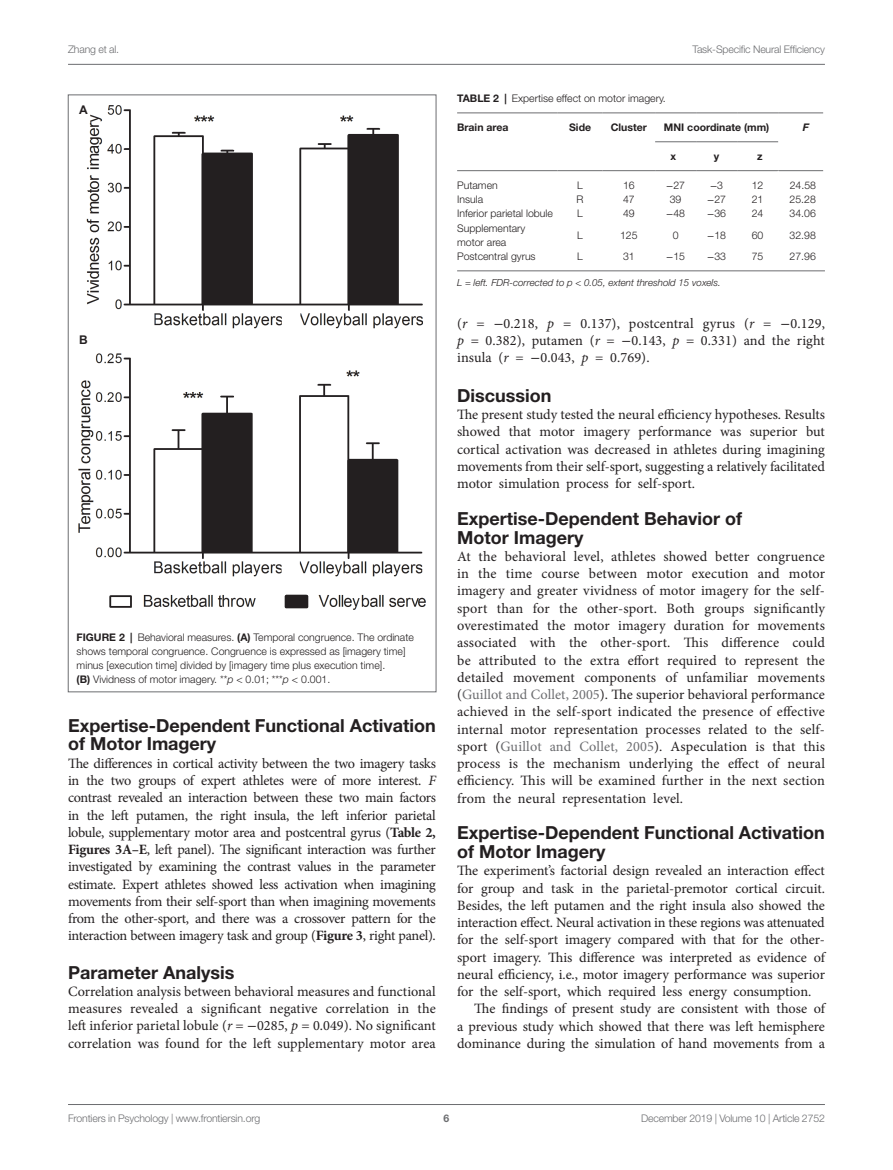
<style>
.page{position:relative;width:893px;height:1170px;background:#fff}
.page>*{position:absolute;margin:0;border:0;box-sizing:border-box;transform-origin:0 0}
.HEAD_2{font:700 18px/18.8px "Helvetica Neue LT Std";color:#231f20}
.TEXT_FLUSH{font:14.25px/17.2px "Minion Pro";color:#231f20;text-align:justify}
.TEXT{font:14.25px/17.2px "Minion Pro";letter-spacing:-.005em;color:#231f20;text-align:justify}
.t1{font:700 12px "Arial";color:#231f20}
.FIG_LEG{font:300 10.5px/14.2px "Helvetica Neue LT Std";color:#231f20}
.TB_TX{font:300 10.5px/14.2px "Helvetica Neue LT Std";color:#231f20}
.t2{font:300 10.5px "Helvetica Neue LT Std";letter-spacing:-.015em;color:#6c6d70}
.TT_NO_RULE{font:300 10.5px "Helvetica Neue LT Std";color:#231f20}
.TB_CH{font:700 10.5px "Helvetica Neue LT Std";color:#231f20}
.TB_STH{font:700 10.5px "Helvetica Neue LT Std";color:#231f20}
.TB_TX-2{font:10.5px "STIX General";color:#231f20}
.t3{font:700 10.5px "Helvetica Neue LT Std";color:#6c6d70}
.TB_CH-2{font:italic 700 10.5px "Helvetica Neue LT Std";color:#231f20}
.TFN{font:italic 300 9.75px "Helvetica Neue LT Std";color:#231f20}
.s1{font-weight:700}
.s2{font-style:italic}
.s3{font-family:"STIX General"}
.s4{font-family:"STIX General";font-weight:400}
.s5{font-family:"Helvetica Neue LT Std";font-weight:300}
.s6{color:#6c6d70}
</style>
<div class="page">
<hr style="left:68px;top:64px;width:757px;height:1px;background:#6c6d70">
<hr style="left:68px;top:1104px;width:757px;height:1px;background:#6c6d70">
<hr style="left:457px;top:270px;width:368px;height:1px;background:#6c6d70">
<hr style="left:558px;top:113px;width:45px;height:1px;background:#6c6d70">
<hr style="left:558px;top:170px;width:45px;height:1px;background:#6c6d70">
<hr style="left:603px;top:113px;width:52px;height:1px;background:#6c6d70">
<hr style="left:603px;top:170px;width:52px;height:1px;background:#6c6d70">
<hr style="left:655px;top:113px;width:41px;height:1px;background:#6c6d70">
<hr style="left:696px;top:113px;width:41px;height:1px;background:#6c6d70">
<hr style="left:737px;top:113px;width:41px;height:1px;background:#6c6d70">
<hr style="left:778px;top:113px;width:45px;height:1px;background:#6c6d70">
<hr style="left:778px;top:170px;width:45px;height:1px;background:#6c6d70">
<hr style="left:457px;top:113px;width:101px;height:1px;background:#6c6d70">
<hr style="left:457px;top:170px;width:101px;height:1px;background:#6c6d70">
<hr style="left:696px;top:141px;width:41px;height:1px;background:#6c6d70">
<hr style="left:696px;top:170px;width:41px;height:1px;background:#6c6d70">
<hr style="left:737px;top:141px;width:41px;height:1px;background:#6c6d70">
<hr style="left:737px;top:170px;width:41px;height:1px;background:#6c6d70">
<hr style="left:655px;top:141px;width:41px;height:1px;background:#6c6d70">
<hr style="left:655px;top:170px;width:41px;height:1px;background:#6c6d70">
<img style="left:78px;top:105px;width:348px;height:505px">
<p class="t2" style="left:68px;top:42px;width:53px">Zhang et al.</p>
<p class="t2" style="left:692px;top:42px;width:134px">Task-Specific Neural Efficiency</p>
<p class="t1" style="left:79px;top:102px;width:10px">A</p>
<p class="t1" style="left:79px;top:332px;width:10px">B</p>
<p class="FIG_LEG" style="left:77px;top:629px;width:339px"><span class="s1">FIGURE 2 |</span> Behavioral measures. <span class="s1">(A)</span> Temporal congruence. The ordinate shows temporal congruence. Congruence is expressed as [imagery time] minus [execution time] divided by [imagery time plus execution time].<br><span class="s1">(B)</span> Vividness of motor imagery. **<span class="s2">p</span> &lt; 0.01; ***<span class="s2">p</span> &lt; 0.001.</p>
<p class="HEAD_2" style="left:68px;top:715px;width:369px">Expertise-Dependent Functional Activation of Motor Imagery</p>
<p class="TEXT_FLUSH" style="left:68px;top:754px;width:369px">The differences in cortical activity between the two imagery tasks in the two groups of expert athletes were of more interest. <span class="s2">F </span>contrast revealed an interaction between these two main factors in the left putamen, the right insula, the left inferior parietal lobule, supplementary motor area and postcentral gyrus (<span class="s1">Table 2, Figures 3A–E</span>, left panel). The significant interaction was further investigated by examining the contrast values in the parameter estimate. Expert athletes showed less activation when imagining movements from their self-sport than when imagining movements from the other-sport, and there was a crossover pattern for the interaction between imagery task and group (<span class="s1">Figure 3</span>, right panel).</p>
<p class="HEAD_2" style="left:68px;top:962px;width:168px">Parameter Analysis</p>
<p class="TEXT_FLUSH" style="left:68px;top:982px;width:369px">Correlation analysis between behavioral measures and functional measures revealed a significant negative correlation in the left inferior parietal lobule (<span class="s2">r</span> = <span class="s3">−</span>0285, <span class="s2">p</span> = 0.049). No significant correlation was found for the left supplementary motor area</p>
<p class="TT_NO_RULE" style="left:457px;top:92px;width:210px"><span class="s1">TABLE 2 |</span> Expertise effect on motor imagery.</p>
<p class="TB_CH" style="left:457px;top:121px;width:53px">Brain area</p>
<p class="TB_CH" style="left:569px;top:121px;width:23px">Side</p>
<p class="TB_CH" style="left:611px;top:121px;width:38px">Cluster</p>
<p class="TB_STH" style="left:664px;top:121px;width:107px">MNI coordinate (mm)</p>
<p class="TB_CH-2" style="left:803px;top:121px;width:8px">F</p>
<p class="TB_CH" style="left:671px;top:150px;width:7px">x</p>
<p class="TB_CH" style="left:714px;top:150px;width:7px">y</p>
<p class="TB_CH" style="left:757px;top:150px;width:7px">z</p>
<p class="TB_TX" style="left:457px;top:178px;width:42px">Putamen</p>
<p class="TB_TX" style="left:577px;top:178px;width:7px">L</p>
<p class="TB_TX" style="left:623px;top:178px;width:13px">16</p>
<p class="TB_TX" style="left:666px;top:178px;width:20px"><span class="s4">−</span>27</p>
<p class="TB_TX-2" style="left:710px;top:178px;width:15px">−<span class="s5">3</span></p>
<p class="TB_TX" style="left:752px;top:178px;width:13px">12</p>
<p class="TB_TX" style="left:790px;top:178px;width:28px">24.58</p>
<p class="TB_TX" style="left:457px;top:192px;width:28px">Insula</p>
<p class="TB_TX" style="left:577px;top:192px;width:9px">R</p>
<p class="TB_TX" style="left:623px;top:192px;width:13px">47</p>
<p class="TB_TX" style="left:670px;top:192px;width:13px">39</p>
<p class="TB_TX" style="left:707px;top:192px;width:20px"><span class="s4">−</span>27</p>
<p class="TB_TX" style="left:752px;top:192px;width:13px">21</p>
<p class="TB_TX" style="left:790px;top:192px;width:28px">25.28</p>
<p class="TB_TX" style="left:457px;top:206px;width:97px">Inferior parietal lobule</p>
<p class="TB_TX" style="left:577px;top:206px;width:7px">L</p>
<p class="TB_TX" style="left:623px;top:206px;width:13px">49</p>
<p class="TB_TX" style="left:666px;top:206px;width:20px"><span class="s4">−</span>48</p>
<p class="TB_TX" style="left:707px;top:206px;width:20px"><span class="s4">−</span>36</p>
<p class="TB_TX" style="left:752px;top:206px;width:13px">24</p>
<p class="TB_TX" style="left:790px;top:206px;width:28px">34.06</p>
<p class="TB_TX" style="left:457px;top:220px;width:70px">Supplementary motor area</p>
<p class="TB_TX" style="left:577px;top:228px;width:7px">L</p>
<p class="TB_TX" style="left:620px;top:228px;width:19px">125</p>
<p class="TB_TX" style="left:673px;top:228px;width:7px">0</p>
<p class="TB_TX" style="left:707px;top:228px;width:20px"><span class="s4">−</span>18</p>
<p class="TB_TX" style="left:752px;top:228px;width:13px">60</p>
<p class="TB_TX" style="left:790px;top:228px;width:28px">32.98</p>
<p class="TB_TX" style="left:457px;top:249px;width:80px">Postcentral gyrus</p>
<p class="TB_TX" style="left:577px;top:249px;width:7px">L</p>
<p class="TB_TX" style="left:623px;top:249px;width:13px">31</p>
<p class="TB_TX" style="left:666px;top:249px;width:20px"><span class="s4">−</span>15</p>
<p class="TB_TX" style="left:707px;top:249px;width:20px"><span class="s4">−</span>33</p>
<p class="TB_TX" style="left:752px;top:249px;width:13px">75</p>
<p class="TB_TX" style="left:790px;top:249px;width:28px">27.96</p>
<p class="TFN" style="left:457px;top:276px;width:265px">L = left. FDR-corrected to p &lt; 0.05, extent threshold 15 voxels.</p>
<p class="TEXT_FLUSH" style="left:457px;top:314px;width:369px">(<span class="s2">r</span> = <span class="s3">−</span>0.218, <span class="s2">p</span> = 0.137), postcentral gyrus (<span class="s2">r</span> = <span class="s3">−</span>0.129, <span class="s2">p</span> = 0.382), putamen (<span class="s2">r</span> = <span class="s3">−</span>0.143, <span class="s2">p</span> = 0.331) and the right insula (<span class="s2">r</span> = <span class="s3">−</span>0.043, <span class="s2">p</span> = 0.769).</p>
<p class="HEAD_2" style="left:457px;top:385px;width:96px">Discussion</p>
<p class="TEXT_FLUSH" style="left:457px;top:406px;width:369px">The present study tested the neural efficiency hypotheses. Results showed that motor imagery performance was superior but cortical activation was decreased in athletes during imagining movements from their self-sport, suggesting a relatively facilitated motor simulation process for self-sport.</p>
<p class="HEAD_2" style="left:457px;top:508px;width:286px">Expertise-Dependent Behavior of<br>Motor Imagery</p>
<p class="TEXT_FLUSH" style="left:457px;top:548px;width:369px">At the behavioral level, athletes showed better congruence in the time course between motor execution and motor imagery and greater vividness of motor imagery for the self&shy;sport than for the other-sport. Both groups significantly overestimated the motor imagery duration for movements associated with the other-sport. This difference could be attributed to the extra effort required to represent the detailed movement components of unfamiliar movements (<span class="s6">Guillot and Collet, 2005</span>). The superior behavioral performance achieved in the self-sport indicated the presence of effective internal motor representation processes related to the self&shy;sport (<span class="s6">Guillot and Collet, 2005</span>). Aspeculation is that this process is the mechanism underlying the effect of neural efficiency. This will be examined further in the next section from the neural representation level.</p>
<p class="HEAD_2" style="left:457px;top:823px;width:369px">Expertise-Dependent Functional Activation of Motor Imagery</p>
<p class="TEXT_FLUSH" style="left:457px;top:862px;width:369px">The experiment’s factorial design revealed an interaction effect for group and task in the parietal-premotor cortical circuit.<br>Besides, the left putamen and the right insula also showed the interaction effect. Neural activation in these regions was attenuated for the self-sport imagery compared with that for the other&shy;sport imagery. This difference was interpreted as evidence of neural efficiency, i.e., motor imagery performance was superior for the self-sport, which required less energy consumption.</p>
<p class="TEXT" style="left:457px;top:1000px;width:369px;text-indent:17px">The findings of present study are consistent with those of a previous study which showed that there was left hemisphere dominance during the simulation of hand movements from a</p>
<p class="t2" style="left:68px;top:1111px;width:194px">Frontiers in Psychology | www.frontiersin.org</p>
<p class="t3" style="left:444px;top:1111px;width:7px">6</p>
<p class="t2" style="left:641px;top:1111px;width:185px">December 2019 | Volume 10 | Article 2752</p>
</div>
